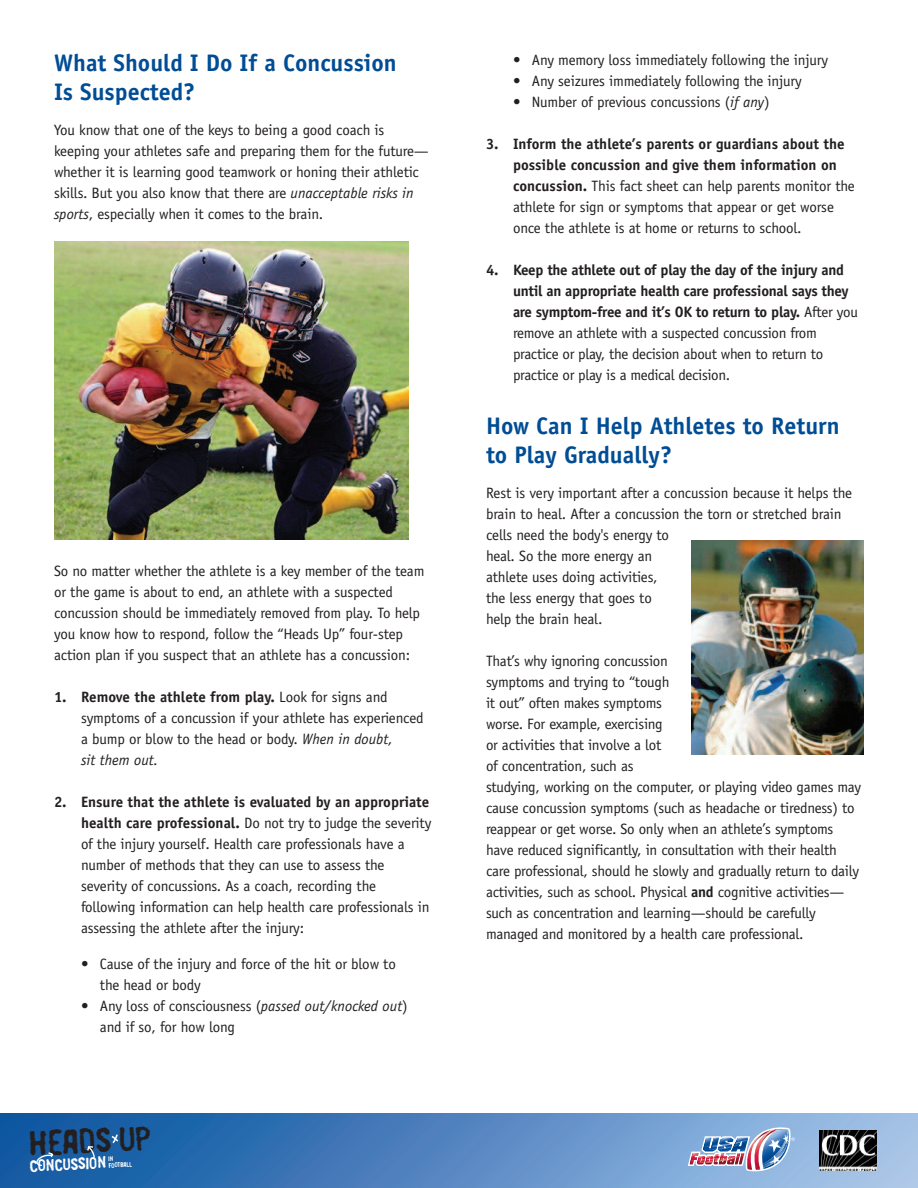
<style>
.page{position:relative;width:918px;height:1188px;background:#fff}
.page>*{position:absolute;margin:0;border:0;box-sizing:border-box;transform-origin:0 0}
.t1{font:33.45px "Linotype Russisch Brot Eat Text";color:#231f20}
.t2{font:700 24px/28.8px "Officina Sans";color:#014d95}
.t3{font:16.2px "Linotype Russisch Brot Eat Text";color:#fff}
.t4{font:15px/21px "Officina Sans";letter-spacing:-.01em;color:#231f20}
.t5{font:700 15px/21px "Officina Sans";letter-spacing:-.02em;color:#231f20}
.t6{font:6.45px/6.6px "Linotype Russisch Brot Eat Text";color:#fff}
.s1{font-style:italic}
.s2{font-weight:700}
.s3{font-weight:400}
</style>
<div class="page">
<div style="left:0;top:1114px;width:918px;height:74px;background:linear-gradient(to right,#05509d,#a9c5e9)"></div>
<img style="left:54px;top:241px;width:355px;height:298px">
<img style="left:692px;top:540px;width:172px;height:215px">
<svg style="left:110px;top:1133px;width:10px;height:12px"></svg>
<svg style="left:86px;top:1145px;width:10px;height:14px"></svg>
<svg style="left:36px;top:1151px;width:18px;height:16px"></svg>
<svg style="left:688px;top:1127px;width:107px;height:44px;background:#99a4c6"></svg>
<svg style="left:819px;top:1170px;width:57px;height:1px"></svg>
<img style="left:819px;top:1130px;width:57px;height:40px">
<h2 class="t2" style="left:54px;top:49px;width:344px">What Should I Do If a Concussion<br>Is Suspected?</h2>
<p class="t4" style="left:54px;top:119px;width:376px">You know that one of the keys to being a good coach is keeping your athletes safe and preparing them for the future— whether it is learning good teamwork or honing their athletic skills. But you also know that there are <span class="s1">unacceptable risks in sports</span>, especially when it comes to the brain.</p>
<p class="t4" style="left:54px;top:560px;width:372px">So no matter whether the athlete is a key member of the team or the game is about to end, an athlete with a suspected concussion should be immediately removed from play. To help you know how to respond, follow the “Heads Up” four-step action plan if you suspect that an athlete has a concussion:</p>
<p class="t4" style="left:81px;top:686px;width:344px;text-indent:-27px"><span class="s2">1. Remove the athlete from play.</span> Look for signs and symptoms of a concussion if your athlete has experienced a bump or blow to the head or body. <span class="s1">When in doubt,<br>sit them out.</span></p>
<p class="t4" style="left:81px;top:791px;width:352px;text-indent:-27px"><span class="s2">2. Ensure that the athlete is evaluated by an appropriate health care professional.</span> Do not try to judge the severity of the injury yourself. Health care professionals have a number of methods that they can use to assess the severity of concussions. As a coach, recording the following information can help health care professionals in assessing the athlete after the injury:</p>
<p class="t4" style="left:100px;top:953px;width:297px;text-indent:-19px">• Cause of the injury and force of the hit or blow to the head or body</p>
<p class="t4" style="left:100px;top:995px;width:309px;text-indent:-19px">• Any loss of consciousness (<span class="s1">passed out/knocked out</span>) and if so, for how long</p>
<h1 class="t1" style="left:28px;top:1121px;width:123px;rotate:-3deg">HEADS UP</h1>
<p class="t3" style="left:29px;top:1155px;width:78px;rotate:-3deg">CONCUSSION</p>
<p class="t6" style="left:108px;top:1155px;width:25px;rotate:-3deg">IN<br>FOOTBALL</p>
<p class="t4" style="left:513px;top:49px;width:317px">• Any memory loss immediately following the injury</p>
<p class="t4" style="left:513px;top:70px;width:290px">• Any seizures immediately following the injury</p>
<p class="t4" style="left:513px;top:91px;width:258px">• Number of previous concussions (<span class="s1">if any</span>)</p>
<p class="t4" style="left:513px;top:133px;width:343px;text-indent:-27px"><span class="s2">3. Inform the athlete’s parents or guardians about the possible concussion and give them information on concussion.</span> This fact sheet can help parents monitor the athlete for sign or symptoms that appear or get worse once the athlete is at home or returns to school.</p>
<p class="t5" style="left:513px;top:259px;width:346px;text-indent:-27px">4. Keep the athlete out of play the day of the injury and until an appropriate health care professional says they are symptom-free and it’s OK to return to play. <span class="s3">After you remove an athlete with a suspected concussion from practice or play, the decision about when to return to practice or play is a medical decision.</span></p>
<h2 class="t2" style="left:486px;top:412px;width:355px">How Can I Help Athletes to Return to Play Gradually?</h2>
<p class="t4" style="left:486px;top:482px;width:368px">Rest is very important after a concussion because it helps the brain to heal. After a concussion the torn or stretched brain cells need the body's energy to<br>heal. So the more energy an<br>athlete uses doing activities,<br>the less energy that goes to<br>help the brain heal.</p>
<p class="t4" style="left:486px;top:650px;width:377px">That’s why ignoring concussion<br>symptoms and trying to “tough<br>it out” often makes symptoms<br>worse. For example, exercising<br>or activities that involve a lot<br>of concentration, such as<br>studying, working on the computer, or playing video games may cause concussion symptoms (such as headache or tiredness) to reappear or get worse. So only when an athlete’s symptoms have reduced significantly, in consultation with their health care professional, should he slowly and gradually return to daily activities, such as school. Physical <span class="s2">and</span> cognitive activities— such as concentration and learning—should be carefully managed and monitored by a health care professional.</p>
</div>
